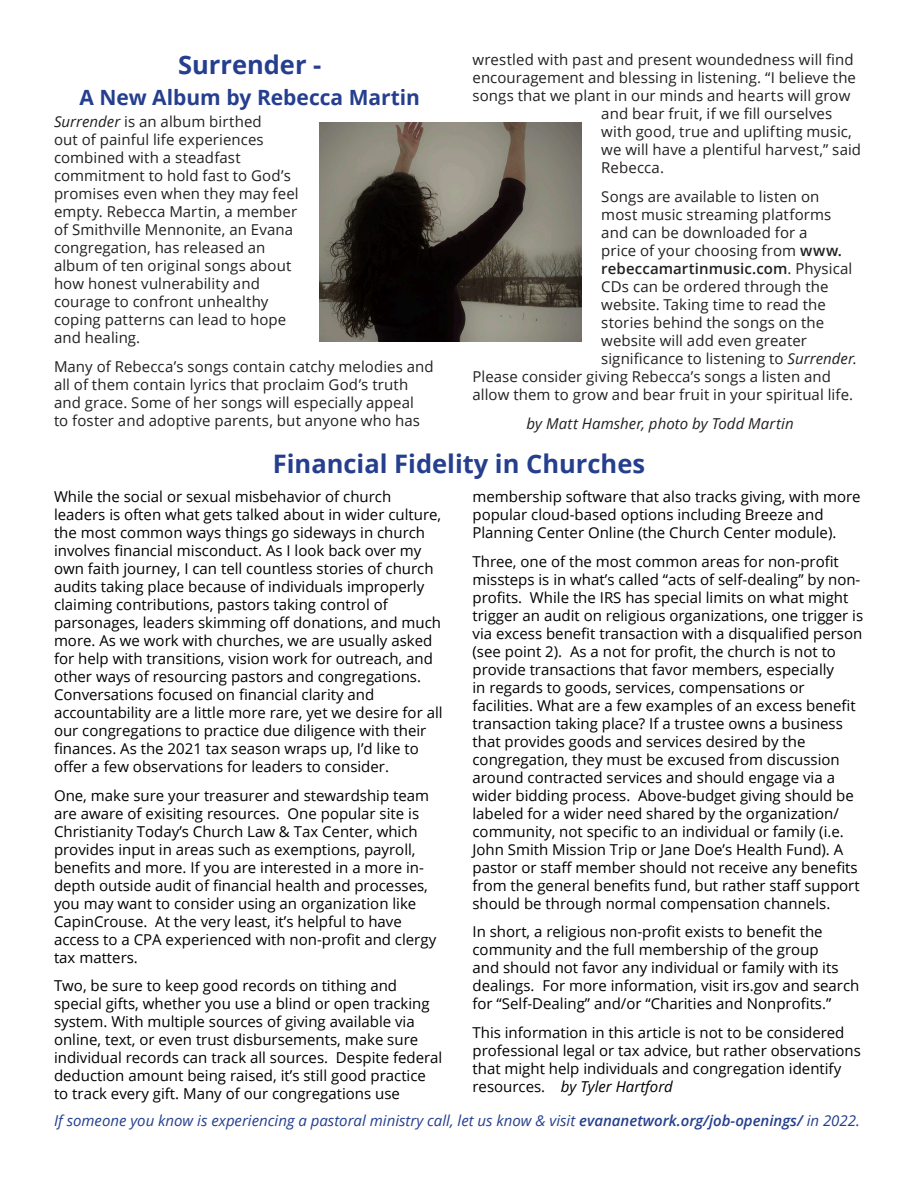
<style>
.page{position:relative;width:918px;height:1188px;background:#fff}
.page>*{position:absolute;margin:0;border:0;box-sizing:border-box;transform-origin:0 0}
.Pulse_Heading{font:700 25.5px "Open Sans";color:#253f8e}
.Pulse_Heading-2{font:700 21px "Open Sans";color:#253f8e}
.Pulse_Newsleter_Body{font:15px/18px "Open Sans";color:#000}
.Pulse_Newsleter_Body-2{font:15px/18px "Open Sans";letter-spacing:.005em;color:#231f20}
.Pulse_Newsleter_Body-3{font:italic 15px "Open Sans";color:#253f8e}
.Pulse_Newsleter_Body-4{font:600 15px "Open Sans";letter-spacing:.005em;color:#231f20}
.Pulse_Newsleter_Body-5{font:italic 15px "Open Sans";letter-spacing:.005em;color:#231f20}
.s1{font-style:italic}
.s2{font-weight:600}
.s3{font-weight:400}
</style>
<div class="page">
<img style="left:320px;top:122px;width:261px;height:220px">
<p class="Pulse_Heading" style="left:178px;top:46px;width:145px">Surrender -</p>
<p class="Pulse_Heading-2" style="left:79px;top:83px;width:342px">A New Album by Rebecca Martin</p>
<p class="Pulse_Newsleter_Body-2" style="left:54px;top:112px;width:246px"><span class="s1">Surrender</span> is an album birthed<br>out of painful life experiences combined with a steadfast commitment to hold fast to God’s promises even when they may feel empty. Rebecca Martin, a member of Smithville Mennonite, an Evana congregation, has released an album of ten original songs about how honest vulnerability and courage to confront unhealthy coping patterns can lead to hope and healing.</p>
<p class="Pulse_Newsleter_Body-2" style="left:54px;top:357px;width:381px">Many of Rebecca’s songs contain catchy melodies and all of them contain lyrics that proclaim God’s truth and grace. Some of her songs will especially appeal<br>to foster and adoptive parents, but anyone who has</p>
<p class="Pulse_Newsleter_Body-2" style="left:472px;top:51px;width:383px">wrestled with past and present woundedness will find</p>
<p class="Pulse_Newsleter_Body-2" style="left:472px;top:69px;width:385px">encouragement and blessing in listening. “I believe the</p>
<p class="Pulse_Newsleter_Body-2" style="left:472px;top:87px;width:379px">songs that we plant in our minds and hearts will grow</p>
<p class="Pulse_Newsleter_Body-2" style="left:601px;top:105px;width:233px">and bear fruit, if we fill ourselves</p>
<p class="Pulse_Newsleter_Body-2" style="left:601px;top:123px;width:252px">with good, true and uplifting music,</p>
<p class="Pulse_Newsleter_Body-2" style="left:601px;top:141px;width:261px">we will have a plentiful harvest,” said</p>
<p class="Pulse_Newsleter_Body-2" style="left:601px;top:159px;width:64px">Rebecca.</p>
<p class="Pulse_Newsleter_Body-2" style="left:601px;top:187px;width:220px">Songs are available to listen on</p>
<p class="Pulse_Newsleter_Body-2" style="left:601px;top:205px;width:232px">most music streaming platforms</p>
<p class="Pulse_Newsleter_Body-2" style="left:601px;top:223px;width:208px">and can be downloaded for a</p>
<p class="Pulse_Newsleter_Body-2" style="left:601px;top:241px;width:242px">price of your choosing from <span class="s2">www.</span></p>
<p class="Pulse_Newsleter_Body-4" style="left:601px;top:259px;width:253px">rebeccamartinmusic.com<span class="s3">. Physical</span></p>
<p class="Pulse_Newsleter_Body-2" style="left:601px;top:277px;width:229px">CDs can be ordered through the</p>
<p class="Pulse_Newsleter_Body-2" style="left:601px;top:295px;width:226px">website. Taking time to read the</p>
<p class="Pulse_Newsleter_Body-2" style="left:601px;top:313px;width:225px">stories behind the songs on the</p>
<p class="Pulse_Newsleter_Body-2" style="left:601px;top:331px;width:207px">website will add even greater</p>
<p class="Pulse_Newsleter_Body-2" style="left:601px;top:349px;width:257px">significance to listening to <span class="s1">Surrender</span>.</p>
<p class="Pulse_Newsleter_Body-2" style="left:473px;top:367px;width:360px">Please consider giving Rebecca’s songs a listen and</p>
<p class="Pulse_Newsleter_Body-2" style="left:473px;top:385px;width:382px">allow them to grow and bear fruit in your spiritual life.</p>
<p class="Pulse_Newsleter_Body-5" style="left:527px;top:413px;width:269px">by Matt Hamsher, photo by Todd Martin</p>
<p class="Pulse_Heading" style="left:273px;top:446px;width:374px">Financial Fidelity in Churches</p>
<p class="Pulse_Newsleter_Body" style="left:54px;top:487px;width:390px">While the social or sexual misbehavior of church leaders is often what gets talked about in wider culture, the most common ways things go sideways in church involves financial misconduct. As I look back over my own faith journey, I can tell countless stories of church audits taking place because of individuals improperly claiming contributions, pastors taking control of parsonages, leaders skimming off donations, and much more. As we work with churches, we are usually asked for help with transitions, vision work for outreach, and other ways of resourcing pastors and congregations.<br>Conversations focused on financial clarity and accountability are a little more rare, yet we desire for all our congregations to practice due diligence with their finances. As the 2021 tax season wraps up, I’d like to offer a few observations for leaders to consider.</p>
<p class="Pulse_Newsleter_Body" style="left:54px;top:786px;width:384px">One, make sure your treasurer and stewardship team are aware of exisiting resources. One popular site is Christianity Today’s Church Law &amp; Tax Center, which provides input in areas such as exemptions, payroll, benefits and more. If you are interested in a more in&shy;depth outside audit of financial health and processes, you may want to consider using an organization like CapinCrouse. At the very least, it’s helpful to have access to a CPA experienced with non-profit and clergy tax matters.</p>
<p class="Pulse_Newsleter_Body" style="left:54px;top:977px;width:390px">Two, be sure to keep good records on tithing and special gifts, whether you use a blind or open tracking system. With multiple sources of giving available via online, text, or even trust disbursements, make sure individual records can track all sources. Despite federal deduction amount being raised, it’s still good practice to track every gift. Many of our congregations use</p>
<p class="Pulse_Newsleter_Body" style="left:472px;top:487px;width:390px">membership software that also tracks giving, with more popular cloud-based options including Breeze and<br>Planning Center Online (the Church Center module).</p>
<p class="Pulse_Newsleter_Body" style="left:472px;top:552px;width:392px">Three, one of the most common areas for non-profit missteps is in what’s called “acts of self-dealing” by non&shy;profits. While the IRS has special limits on what might trigger an audit on religious organizations, one trigger is via excess benefit transaction with a disqualified person (see point 2). As a not for profit, the church is not to provide transactions that favor members, especially<br>in regards to goods, services, compensations or facilities. What are a few examples of an excess benefit transaction taking place? If a trustee owns a business that provides goods and services desired by the congregation, they must be excused from discussion around contracted services and should engage via a wider bidding process. Above-budget giving should be labeled for a wider need shared by the organization/ community, not specific to an individual or family (i.e.<br>John Smith Mission Trip or Jane Doe’s Health Fund). A pastor or staff member should not receive any benefits from the general benefits fund, but rather staff support should be through normal compensation channels.</p>
<p class="Pulse_Newsleter_Body" style="left:472px;top:923px;width:388px">In short, a religious non-profit exists to benefit the community and the full membership of the group<br>and should not favor any individual or family with its dealings. For more information, visit irs.gov and search for “Self-Dealing” and/or “Charities and Nonprofits.”</p>
<p class="Pulse_Newsleter_Body" style="left:472px;top:1023px;width:390px">This information in this article is not to be considered professional legal or tax advice, but rather observations that might help individuals and congregation identify resources. <span class="s1">by Tyler Hartford</span></p>
<p class="Pulse_Newsleter_Body-3" style="left:54px;top:1110px;width:807px">If someone you know is experiencing a pastoral ministry call, let us know &amp; visit <span class="s2">evananetwork.org/job-openings/</span> in 2022.</p>
</div>
